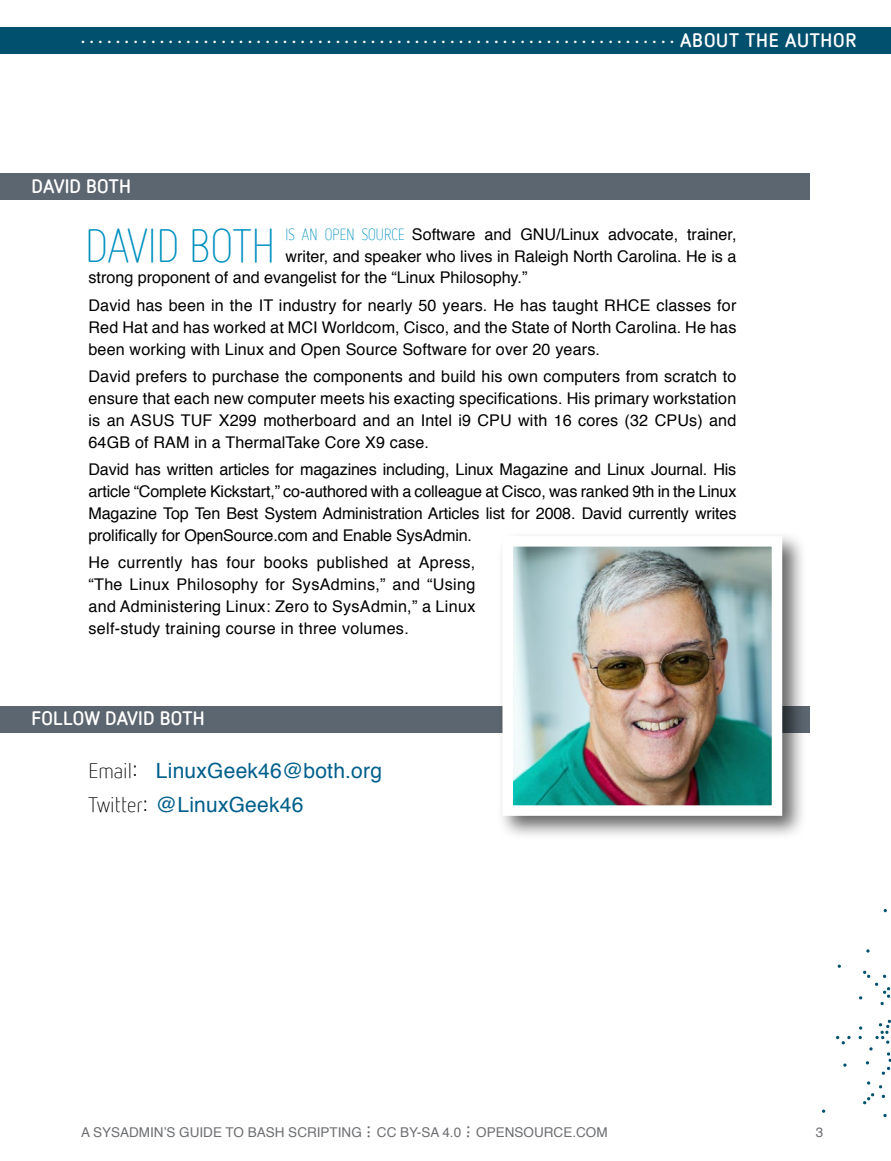
<style>
.page{position:relative;width:891px;height:1161px;background:#fff}
.page>*{position:absolute;margin:0;border:0;box-sizing:border-box;transform-origin:0 0}
.t1{font:300 46.65px "Netto OT";letter-spacing:.01em;color:#0090bf;scale:.87 1}
.t2{font:300 33px "Netto OT";color:#6d6e71}
.t3{font:21px/34.5px "Helvetica";letter-spacing:.01em;color:#005f8b}
.t4{font:700 19.5px "Netto OT";letter-spacing:.04em;color:#fff}
.t5{font:700 19.5px "Netto OT";letter-spacing:.01em;color:#fff}
.t6{font:16.2px/21.8px "Helvetica";color:#000;text-align:justify}
.t7{font:13.5px "Helvetica";color:#6d6e71}
.s1{font-family:"Netto OT";font-weight:300;color:#0090bf}
.s2{font-family:"Netto OT";font-weight:300;color:#000}
.s3{font-weight:300;color:#000}
</style>
<div class="page">
<svg style="left:883px;top:1114px;width:4px;height:3px"></svg>
<svg style="left:838px;top:964px;width:3px;height:4px"></svg>
<svg style="left:866px;top:949px;width:4px;height:4px"></svg>
<svg style="left:843px;top:1063px;width:4px;height:4px"></svg>
<svg style="left:836px;top:1036px;width:15px;height:9px"></svg>
<svg style="left:859px;top:971px;width:32px;height:134px"></svg>
<div style="left:0;top:27px;width:891px;height:27px;background:#01506e"></div>
<div style="left:0;top:173px;width:810px;height:27px;background:#5c6670"></div>
<div style="left:0;top:706px;width:810px;height:27px;background:#5c6670"></div>
<div style="left:497px;top:530px;width:310px;height:311px;background:#000;opacity:.6"></div>
<img style="left:497px;top:531px;width:291px;height:290px">
<p class="t4" style="left:81px;top:25px;width:777px">. . . . . . . . . . . . . . . . . . . . . . . . . . . . . . . . . . . . . . . . . . . . . . . . . . . . . . . . . . . . . . . . . . . . ABOUT THE AUTHOR</p>
<p class="t5" style="left:32px;top:175px;width:101px">DAVID BOTH</p>
<h1 class="t1" style="left:85px;top:220px;width:220px">DAVID BOTH</h1>
<p class="t6" style="left:285px;top:224px;width:453px"><span class="s1">IS AN OPEN SOURCE</span> Software and GNU/Linux advocate, trainer,</p>
<p class="t6" style="left:285px;top:246px;width:453px">writer, and speaker who lives in Raleigh North Carolina. He is a</p>
<p class="t6" style="left:88px;top:267px;width:440px">strong proponent of and evangelist for the “Linux Philosophy.”</p>
<p class="t6" style="left:88px;top:295px;width:649px">David has been in the IT industry for nearly 50 years. He has taught RHCE classes for Red Hat and has worked at MCI Worldcom, Cisco, and the State of North Carolina. He has been working with Linux and Open Source Software for over 20 years.</p>
<p class="t6" style="left:88px;top:366px;width:649px">David prefers to purchase the components and build his own computers from scratch to ensure that each new computer meets his exacting specifications. His primary workstation is an ASUS TUF X299 motherboard and an Intel i9 CPU with 16 cores (32 CPUs) and 64GB of RAM in a ThermalTake Core X9 case.</p>
<p class="t6" style="left:88px;top:459px;width:649px">David has written articles for magazines including, Linux Magazine and Linux Journal. His article “Complete Kickstart,” co-authored with a colleague at Cisco, was ranked 9th in the Linux Magazine Top Ten Best System Administration Articles list for 2008. David currently writes prolifically for OpenSource.com and Enable SysAdmin.</p>
<p class="t6" style="left:88px;top:552px;width:388px">He currently has four books published at Apress, “The Linux Philosophy for SysAdmins,” and “Using and Administering Linux: Zero to SysAdmin,” a Linux self-study training course in three volumes.</p>
<p class="t5" style="left:32px;top:708px;width:175px">FOLLOW DAVID BOTH</p>
<p class="t3" style="left:88px;top:754px;width:295px"><span class="s2">Email</span><span class="s3">:</span> LinuxGeek46@both.org<br><span class="s2">Twitter</span><span class="s3">:</span> @LinuxGeek46</p>
<p class="t7" style="left:81px;top:1122px;width:282px">A SYSADMIN’S GUIDE TO BASH SCRIPTING</p>
<h2 class="t2" style="left:366px;top:1103px;width:8px">...</h2>
<p class="t7" style="left:377px;top:1122px;width:86px">CC BY-SA 4.0</p>
<h2 class="t2" style="left:465px;top:1103px;width:8px">...</h2>
<p class="t7" style="left:476px;top:1122px;width:133px">OPENSOURCE.COM</p>
<p class="t7" style="left:816px;top:1122px;width:9px">3</p>
</div>
